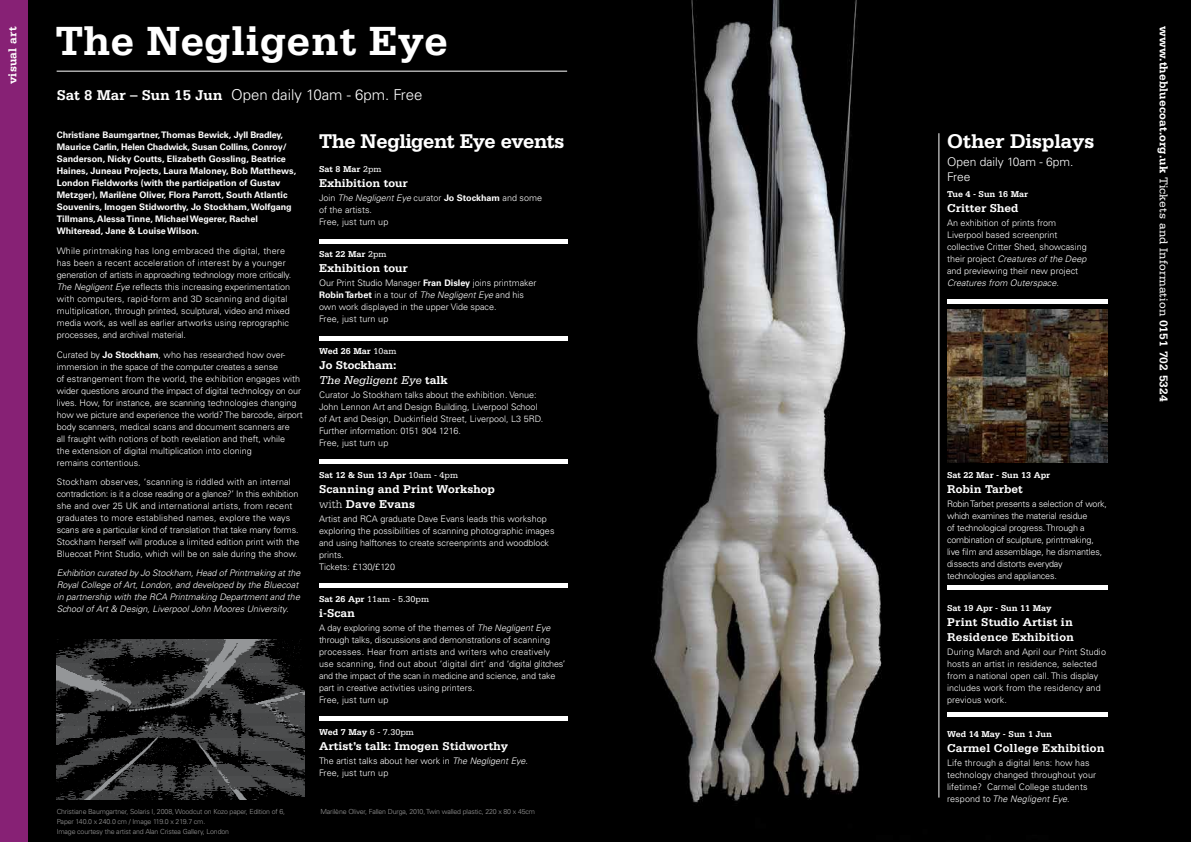
<style>
.page{position:relative;width:1191px;height:842px;background:#fff}
.page>*{position:absolute;margin:0;border:0;box-sizing:border-box;transform-origin:0 0}
.t1{font:700 43px "Serifa LT";letter-spacing:.005em;color:#fff}
.t2{font:700 21px "Serifa BT";letter-spacing:-.02em;color:#fff}
.t3{font:700 21px "Serifa BT";color:#fff}
.t4{font:300 15px "Univers LT";color:#fff}
.t5{font:700 12px/15px "Serifa LT";color:#fff}
.t6{font:300 12px/15px "Univers LT";color:#fff}
.t7{font:700 12px "Serifa LT";letter-spacing:.035em;color:#fff}
.t8{font:300 9px/12px "Univers LT";color:#fff}
.t9{font:700 9px/12px "Univers LT";color:#fff}
.t10{font:300 9px/12px "Univers LT";letter-spacing:-.02em;color:#fff}
.t11{font:italic 300 9px/12px "Univers LT";color:#fff}
.t12{font:700 9px "Serifa LT";color:#fff}
.t13{font:9px "Serifa LT";color:#fff}
.t14{font:300 7px/10px "Univers LT";letter-spacing:-.02em;color:#999}
.s1{font-weight:400}
.s2{font-family:"Serifa LT";font-weight:700}
.s3{font-style:italic}
.s4{font-weight:700}
.s5{font-weight:400;font-style:italic}
.s6{font-weight:300}
</style>
<div class="page">
<div style="left:24px;top:0;width:1167px;height:842px;background:#000"></div>
<img style="left:56px;top:0;width:1025px;height:803px">
<div style="left:0;top:0;width:28px;height:842px;background:#872175"></div>
<hr style="left:57px;top:71px;width:510px;height:1px;background:#fff">
<hr style="left:938px;top:133px;width:1px;height:664px;background:#fff">
<img style="left:56px;top:639px;width:249px;height:161px">
<div style="left:947px;top:585px;width:160px;height:5px;background:#fff"></div>
<hr style="left:947px;top:299px;width:160px;height:4px;background:#fff">
<hr style="left:947px;top:712px;width:160px;height:4px;background:#fff">
<img style="left:947px;top:309px;width:160px;height:153px">
<hr style="left:319px;top:239px;width:248px;height:4px;background:#fff">
<div style="left:319px;top:336px;width:248px;height:5px;background:#fff"></div>
<hr style="left:319px;top:460px;width:248px;height:4px;background:#fff">
<hr style="left:319px;top:584px;width:248px;height:4px;background:#fff">
<div style="left:319px;top:716px;width:248px;height:5px;background:#fff"></div>
<h3 class="t7" style="left:6px;top:84px;width:60px;rotate:-90deg">visual art</h3>
<h3 class="t5" style="left:1171px;top:26px;width:377px;rotate:90deg">www.thebluecoat.org.uk <span class="s1">Tickets and Information</span> 0151 702 5324</h3>
<h1 class="t1" style="left:55px;top:16px;width:394px">The Negligent Eye</h1>
<h3 class="t4" style="left:57px;top:85px;width:367px"><span class="s2">Sat 8 Mar – Sun 15 Jun</span> Open daily 10am - 6pm. Free</h3>
<p class="t9" style="left:57px;top:129px;width:241px">Christiane Baumgartner, Thomas Bewick, Jyll Bradley, Maurice Carlin, Helen Chadwick, Susan Collins, Conroy/ Sanderson, Nicky Coutts, Elizabeth Gossling, Beatrice Haines, Juneau Projects, Laura Maloney, Bob Matthews, London Fieldworks (with the participation of Gustav Metzger), Marilène Oliver, Flora Parrott, South Atlantic Souvenirs, Imogen Stidworthy, Jo Stockham, Wolfgang Tillmans, Alessa Tinne, Michael Wegerer, Rachel Whiteread, Jane &amp; Louise Wilson.</p>
<p class="t8" style="left:57px;top:245px;width:236px">While printmaking has long embraced the digital, there has been a recent acceleration of interest by a younger generation of artists in approaching technology more critically.<br><span class="s3">The Negligent Eye</span> reflects this increasing experimentation with computers, rapid-form and 3D scanning and digital multiplication, through printed, sculptural, video and mixed media work, as well as earlier artworks using reprographic processes, and archival material.</p>
<p class="t8" style="left:57px;top:349px;width:247px">Curated by <span class="s4">Jo Stockham</span>, who has researched how over&shy;immersion in the space of the computer creates a sense<br>of estrangement from the world, the exhibition engages with wider questions around the impact of digital technology on our lives. How, for instance, are scanning technologies changing how we picture and experience the world? The barcode, airport body scanners, medical scans and document scanners are<br>all fraught with notions of both revelation and theft, while<br>the extension of digital multiplication into cloning<br>remains contentious.</p>
<p class="t8" style="left:57px;top:476px;width:244px">Stockham observes, ‘scanning is riddled with an internal contradiction: is it a close reading or a glance?’ In this exhibition she and over 25 UK and international artists, from recent graduates to more established names, explore the ways scans are a particular kind of translation that take many forms.<br>Stockham herself will produce a limited edition print with the Bluecoat Print Studio, which will be on sale during the show.</p>
<p class="t11" style="left:57px;top:567px;width:245px">Exhibition curated by Jo Stockham, Head of Printmaking at the Royal College of Art, London, and developed by the Bluecoat in partnership with the RCA Printmaking Department and the School of Art &amp; Design, Liverpool John Moores University.</p>
<h2 class="t3" style="left:947px;top:128px;width:148px">Other Displays</h2>
<h3 class="t6" style="left:947px;top:154px;width:128px">Open daily 10am - 6pm.<br>Free</h3>
<p class="t12" style="left:947px;top:188px;width:83px">Tue 4 - Sun 16 Mar</p>
<h3 class="t5" style="left:947px;top:200px;width:73px">Critter Shed</h3>
<p class="t8" style="left:947px;top:216px;width:141px">An exhibition of prints from<br>Liverpool based screenprint collective Critter Shed, showcasing their project <span class="s3">Creatures of the Deep </span>and previewing their new project<br><span class="s3">Creatures from Outerspace</span>.</p>
<h2 class="t2" style="left:319px;top:128px;width:247px">The Negligent Eye events</h2>
<p class="t12" style="left:319px;top:163px;width:64px">Sat 8 Mar <span class="s1">2pm</span></p>
<h3 class="t5" style="left:319px;top:175px;width:90px">Exhibition tour</h3>
<p class="t8" style="left:319px;top:191px;width:225px">Join <span class="s3">The Negligent Eye</span> curator <span class="s4">Jo Stockham</span> and some of the artists.<br>Free, just turn up</p>
<p class="t12" style="left:319px;top:248px;width:69px">Sat 22 Mar <span class="s1">2pm</span></p>
<h3 class="t5" style="left:319px;top:260px;width:90px">Exhibition tour</h3>
<p class="t8" style="left:319px;top:276px;width:219px">Our Print Studio Manager <span class="s4">Fran Disley</span> joins printmaker <span class="s4">Robin Tarbet</span> in a tour of <span class="s3">The Negligent Eye</span> and his own work displayed in the upper Vide space.<br>Free, just turn up</p>
<p class="t12" style="left:319px;top:345px;width:79px">Wed 26 Mar <span class="s1">10am</span></p>
<h3 class="t5" style="left:319px;top:357px;width:130px">Jo Stockham:<br><span class="s5">The Negligent Eye</span> talk</h3>
<p class="t8" style="left:319px;top:388px;width:226px">Curator Jo Stockham talks about the exhibition. Venue:<br>John Lennon Art and Design Building, Liverpool School of Art and Design, Duckinfield Street, Liverpool, L3 5RD.<br>Further information: 0151 904 1216.<br>Free, just turn up</p>
<p class="t12" style="left:319px;top:469px;width:141px">Sat 12 &amp; Sun 13 Apr <span class="s1">10am - 4pm</span></p>
<h3 class="t5" style="left:319px;top:481px;width:177px">Scanning and Print Workshop <span class="s6">with</span> Dave Evans</h3>
<p class="t8" style="left:319px;top:512px;width:237px">Artist and RCA graduate Dave Evans leads this workshop exploring the possibilities of scanning photographic images and using halftones to create screenprints and woodblock prints.<br>Tickets: £130/£120</p>
<p class="t13" style="left:319px;top:594px;width:112px"><span class="s4">Sat 26 Apr</span> 11am - 5.30pm</p>
<h3 class="t5" style="left:319px;top:605px;width:38px">i-Scan</h3>
<p class="t8" style="left:319px;top:621px;width:248px">A day exploring some of the themes of <span class="s3">The Negligent Eye </span>through talks, discussions and demonstrations of scanning processes. Hear from artists and writers who creatively use scanning, find out about ‘digital dirt’ and ‘digital glitches’ and the impact of the scan in medicine and science, and take part in creative activities using printers.<br>Free, just turn up</p>
<p class="t13" style="left:319px;top:727px;width:96px"><span class="s4">Wed 7 May</span> 6 - 7.30pm</p>
<h3 class="t5" style="left:319px;top:738px;width:190px">Artist’s talk: Imogen Stidworthy</h3>
<p class="t8" style="left:319px;top:754px;width:211px">The artist talks about her work in <span class="s3">The Negligent Eye</span>.<br>Free, just turn up</p>
<p class="t12" style="left:947px;top:469px;width:105px">Sat 22 Mar - Sun 13 Apr</p>
<h3 class="t5" style="left:947px;top:481px;width:77px">Robin Tarbet</h3>
<p class="t10" style="left:947px;top:497px;width:161px">Robin Tarbet presents a selection of work, which examines the material residue<br>of technological progress. Through a combination of sculpture, printmaking, live film and assemblage, he dismantles, dissects and distorts everyday technologies and appliances.</p>
<p class="t12" style="left:947px;top:602px;width:106px">Sat 19 Apr - Sun 11 May</p>
<h3 class="t5" style="left:947px;top:614px;width:128px">Print Studio Artist in<br>Residence Exhibition</h3>
<p class="t8" style="left:947px;top:645px;width:160px">During March and April our Print Studio hosts an artist in residence, selected from a national open call. This display includes work from the residency and previous work.</p>
<p class="t12" style="left:947px;top:728px;width:106px">Wed 14 May - Sun 1 Jun</p>
<h3 class="t5" style="left:947px;top:740px;width:159px">Carmel College Exhibition</h3>
<p class="t8" style="left:947px;top:756px;width:150px">Life through a digital lens: how has technology changed throughout your lifetime? Carmel College students respond to <span class="s3">The Negligent Eye</span>.</p>
<p class="t14" style="left:57px;top:807px;width:230px">Christiane Baumgartner, Solaris I, 2008, Woodcut on Kozo paper, Edition of 6,<br>Paper 140.0 x 240.0 cm / Image 119.0 x 219.7 cm.<br>Image courtesy the artist and Alan Cristea Gallery, London</p>
<p class="t14" style="left:320px;top:807px;width:216px">Marilène Oliver, Fallen Durga, 2010, Twin walled plastic, 220 x 80 x 45cm</p>
</div>
